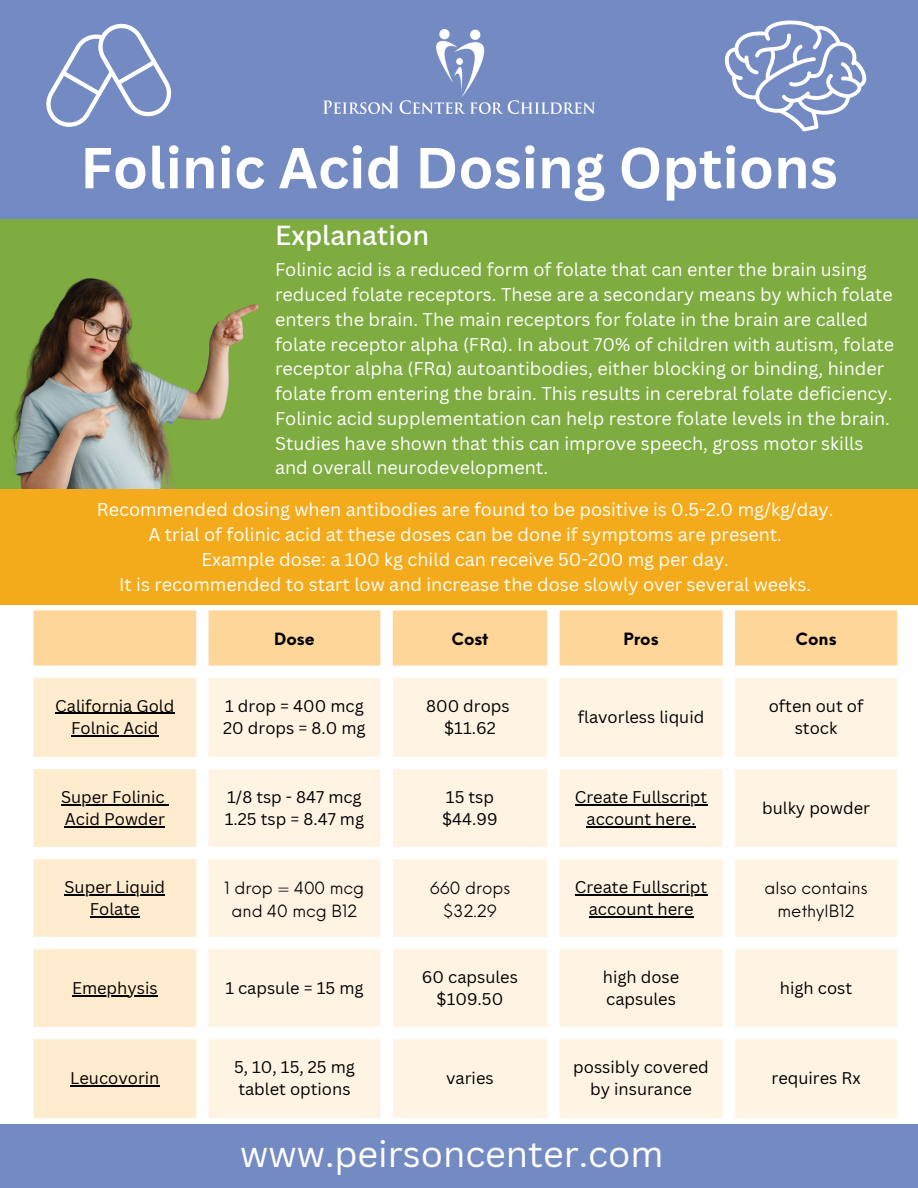
<style>
.page{position:relative;width:918px;height:1188px;background:#fff}
.page>*{position:absolute;margin:0;border:0;box-sizing:border-box;transform-origin:0 0}
.t1{font:700 56.4px "Canva Sans";color:#fff}
.t2{font:36px "Canva Sans";color:#fff}
.t3{font:500 26.85px "Canva Sans";color:#fff}
.t4{font:18px/24.8px "Canva Sans";color:#fff}
.t5{font:16.5px/22.5px "Canva Sans";color:#000;text-align:center}
.t6{font:16.5px/22.5px "Neue Einstellung";color:#000;text-align:center}
.t7{font:700 16.5px "Neue Einstellung";color:#000}
.s1{font-family:"Noto Sans"}
</style>
<div class="page">
<div style="left:0;top:0;width:918px;height:220px;background:#748ac2"></div>
<div style="left:0;top:1124px;width:918px;height:64px;background:#748ac2"></div>
<img style="left:323px;top:29px;width:271px;height:84px">
<svg style="left:34px;top:610px;width:863px;height:56px;background:#ffd8a0"></svg>
<svg style="left:34px;top:678px;width:162px;height:440px;background:#fcead0"></svg>
<svg style="left:209px;top:678px;width:688px;height:440px;fill:#fff4e3"></svg>
<hr style="left:55px;top:713px;width:119px;height:1px;background:#000">
<hr style="left:71px;top:735px;width:88px;height:1px;background:#000">
<hr style="left:61px;top:804px;width:104px;height:1px;background:#000">
<hr style="left:65px;top:827px;width:100px;height:1px;background:#000">
<hr style="left:575px;top:804px;width:132px;height:1px;background:#000">
<hr style="left:587px;top:827px;width:109px;height:1px;background:#000">
<hr style="left:65px;top:894px;width:100px;height:1px;background:#000">
<hr style="left:90px;top:917px;width:50px;height:1px;background:#000">
<hr style="left:575px;top:894px;width:132px;height:1px;background:#000">
<hr style="left:589px;top:917px;width:105px;height:1px;background:#000">
<hr style="left:72px;top:995px;width:86px;height:1px;background:#000">
<hr style="left:70px;top:1085px;width:90px;height:1px;background:#000">
<div style="left:0;top:220px;width:918px;height:269px;background:#7eac40"></div>
<img style="left:11px;top:278px;width:248px;height:211px">
<div style="left:0;top:489px;width:918px;height:115px;background:#f4ab1b"></div>
<svg style="left:725px;top:20px;width:142px;height:111px"></svg>
<svg style="left:46px;top:23px;width:126px;height:104px"></svg>
<p class="t1" style="left:80px;top:128px;width:759px">Folinic Acid Dosing Options</p>
<p class="t3" style="left:275px;top:217px;width:156px">Explanation</p>
<p class="t4" style="left:275px;top:257px;width:620px">Folinic acid is a reduced form of folate that can enter the brain using reduced folate receptors. These are a secondary means by which folate enters the brain. The main receptors for folate in the brain are called folate receptor alpha (FR<span class="s1">α</span>). In about 70% of children with autism, folate receptor alpha (FR<span class="s1">α</span>) autoantibodies, either blocking or binding, hinder folate from entering the brain. This results in cerebral folate deficiency.<br>Folinic acid supplementation can help restore folate levels in the brain.<br>Studies have shown that this can improve speech, gross motor skills and overall neurodevelopment.</p>
<p class="t4" style="left:97px;top:497px;width:738px">Recommended dosing when antibodies are found to be positive is 0.5-2.0 mg/kg/day.</p>
<p class="t4" style="left:148px;top:522px;width:635px">A trial of folinic acid at these doses can be done if symptoms are present.</p>
<p class="t4" style="left:201px;top:547px;width:529px">Example dose: a 100 kg child can receive 50-200 mg per day.</p>
<p class="t4" style="left:119px;top:571px;width:694px">It is recommended to start low and increase the dose slowly over several weeks.</p>
<p class="t7" style="left:274px;top:624px;width:42px">Dose</p>
<p class="t7" style="left:451px;top:624px;width:39px">Cost</p>
<h1 class="t7" style="left:624px;top:624px;width:37px">Pros</h1>
<h3 class="t7" style="left:796px;top:624px;width:42px">Cons</h3>
<p class="t5" style="left:55px;top:694px;width:121px">California Gold<br>Folnic Acid</p>
<p class="t5" style="left:225px;top:694px;width:140px">1 drop = 400 mcg</p>
<p class="t5" style="left:223px;top:717px;width:144px">20 drops = 8.0 mg</p>
<p class="t5" style="left:426px;top:694px;width:85px">800 drops</p>
<p class="t5" style="left:444px;top:717px;width:53px">$11.62</p>
<p class="t5" style="left:578px;top:705px;width:128px">flavorless liquid</p>
<p class="t5" style="left:769px;top:694px;width:96px">often out of stock</p>
<p class="t5" style="left:61px;top:785px;width:105px">Super Folinic</p>
<p class="t5" style="left:65px;top:808px;width:102px">Acid Powder</p>
<p class="t5" style="left:227px;top:785px;width:136px">1/8 tsp - 847 mcg</p>
<p class="t5" style="left:225px;top:808px;width:141px">1.25 tsp = 8.47 mg</p>
<p class="t5" style="left:446px;top:785px;width:50px">15 tsp</p>
<p class="t5" style="left:442px;top:808px;width:57px">$44.99</p>
<p class="t5" style="left:575px;top:785px;width:134px">Create Fullscript account here.</p>
<p class="t5" style="left:762px;top:797px;width:109px">bulky powder</p>
<p class="t5" style="left:65px;top:875px;width:102px">Super Liquid</p>
<p class="t5" style="left:90px;top:898px;width:51px">Folate</p>
<p class="t6" style="left:225px;top:875px;width:141px">1 drop = 400 mcg and 40 mcg B12</p>
<p class="t6" style="left:430px;top:875px;width:82px">660 drops</p>
<p class="t6" style="left:443px;top:898px;width:56px">$32.29</p>
<p class="t5" style="left:575px;top:875px;width:134px">Create Fullscript account here</p>
<p class="t6" style="left:765px;top:875px;width:104px">also contains methylB12</p>
<p class="t5" style="left:72px;top:977px;width:87px">Emephysis</p>
<p class="t5" style="left:225px;top:977px;width:140px">1 capsule = 15 mg</p>
<p class="t5" style="left:422px;top:965px;width:97px">60 capsules</p>
<p class="t5" style="left:437px;top:988px;width:68px">$109.50</p>
<p class="t5" style="left:603px;top:965px;width:78px;text-align:left">high dose capsules</p>
<p class="t5" style="left:780px;top:977px;width:74px">high cost</p>
<p class="t5" style="left:70px;top:1067px;width:91px">Leucovorin</p>
<p class="t5" style="left:234px;top:1055px;width:122px;text-align:left">5, 10, 15, 25 mg tablet options</p>
<p class="t5" style="left:446px;top:1067px;width:49px">varies</p>
<p class="t5" style="left:573px;top:1055px;width:137px">possibly covered by insurance</p>
<p class="t5" style="left:771px;top:1067px;width:91px">requires Rx</p>
<p class="t2" style="left:240px;top:1129px;width:425px">www.peirsoncenter.com</p>
</div>
